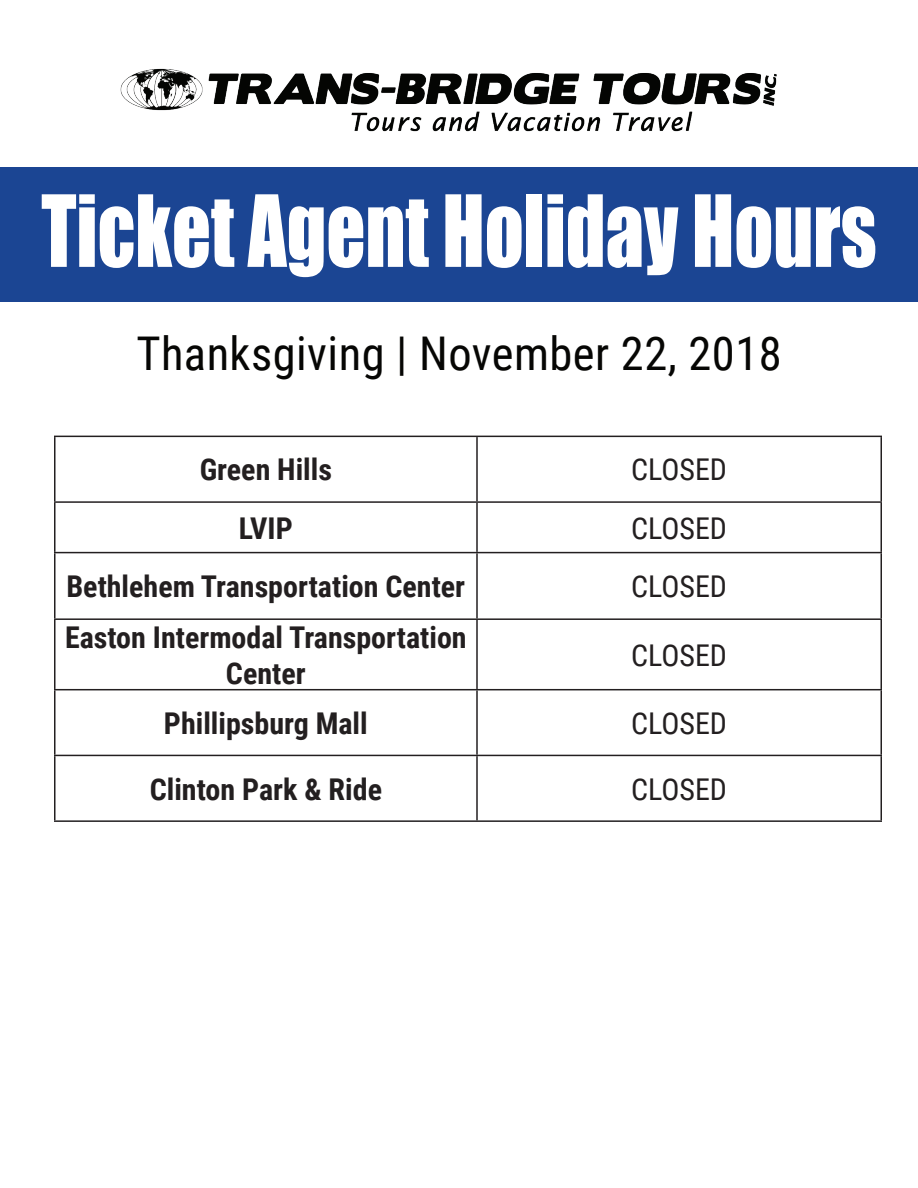
<style>
.page{position:relative;width:918px;height:1188px;background:#fff}
.page>*{position:absolute;margin:0;border:0;box-sizing:border-box;transform-origin:0 0}
.t1{font:91.8px "Impact";color:#fff;scale:.83 1}
.t2{font:46.5px "Roboto Condensed";letter-spacing:.01em;color:#060604}
.t3{font:700 30px/36px "Roboto Condensed";color:#231f20;text-align:center}
.t4{font:30px "Roboto Condensed";color:#231f20}
</style>
<div class="page">
<div style="left:0;top:167px;width:918px;height:135px;background:#1b4593"></div>
<hr style="left:54px;top:436px;width:423px;height:1px;background:#231f20">
<hr style="left:54px;top:437px;width:2px;height:64px;background:#231f20">
<hr style="left:477px;top:436px;width:405px;height:1px;background:#231f20">
<hr style="left:476px;top:437px;width:2px;height:64px;background:#231f20">
<hr style="left:880px;top:437px;width:2px;height:64px;background:#231f20">
<hr style="left:54px;top:501px;width:423px;height:2px;background:#231f20">
<hr style="left:54px;top:503px;width:2px;height:49px;background:#231f20">
<hr style="left:477px;top:501px;width:405px;height:2px;background:#231f20">
<hr style="left:476px;top:503px;width:2px;height:49px;background:#231f20">
<hr style="left:880px;top:503px;width:2px;height:49px;background:#231f20">
<hr style="left:54px;top:552px;width:423px;height:1px;background:#231f20">
<hr style="left:54px;top:553px;width:2px;height:65px;background:#231f20">
<hr style="left:477px;top:552px;width:405px;height:1px;background:#231f20">
<hr style="left:476px;top:553px;width:2px;height:65px;background:#231f20">
<hr style="left:880px;top:553px;width:2px;height:65px;background:#231f20">
<hr style="left:54px;top:618px;width:423px;height:2px;background:#231f20">
<hr style="left:54px;top:620px;width:2px;height:69px;background:#231f20">
<hr style="left:477px;top:618px;width:405px;height:2px;background:#231f20">
<hr style="left:476px;top:620px;width:2px;height:69px;background:#231f20">
<hr style="left:880px;top:620px;width:2px;height:69px;background:#231f20">
<hr style="left:54px;top:689px;width:423px;height:1px;background:#231f20">
<hr style="left:54px;top:690px;width:2px;height:65px;background:#231f20">
<hr style="left:477px;top:689px;width:405px;height:1px;background:#231f20">
<hr style="left:476px;top:690px;width:2px;height:65px;background:#231f20">
<hr style="left:880px;top:690px;width:2px;height:65px;background:#231f20">
<hr style="left:54px;top:755px;width:423px;height:1px;background:#231f20">
<hr style="left:54px;top:756px;width:2px;height:64px;background:#231f20">
<hr style="left:477px;top:755px;width:405px;height:1px;background:#231f20">
<hr style="left:476px;top:756px;width:2px;height:64px;background:#231f20">
<hr style="left:880px;top:756px;width:2px;height:64px;background:#231f20">
<hr style="left:54px;top:820px;width:423px;height:2px;background:#231f20">
<hr style="left:477px;top:820px;width:405px;height:2px;background:#231f20">
<img style="left:120px;top:68px;width:657px;height:64px">
<h1 class="t1" style="left:41px;top:160px;width:1008px">Ticket Agent Holiday Hours</h1>
<h2 class="t2" style="left:136px;top:321px;width:647px">Thanksgiving | November 22, 2018</h2>
<p class="t3" style="left:200px;top:451px;width:134px">Green Hills</p>
<p class="t4" style="left:631px;top:449px;width:97px">CLOSED</p>
<p class="t3" style="left:239px;top:509px;width:55px">LVIP</p>
<p class="t4" style="left:631px;top:507px;width:97px">CLOSED</p>
<p class="t3" style="left:66px;top:567px;width:400px">Bethlehem Transportation Center</p>
<p class="t4" style="left:631px;top:565px;width:97px">CLOSED</p>
<p class="t3" style="left:65px;top:618px;width:403px">Easton Intermodal Transportation<br>Center</p>
<p class="t4" style="left:631px;top:634px;width:97px">CLOSED</p>
<p class="t3" style="left:164px;top:704px;width:205px">Phillipsburg Mall</p>
<p class="t4" style="left:631px;top:702px;width:97px">CLOSED</p>
<p class="t3" style="left:150px;top:770px;width:234px">Clinton Park &amp; Ride</p>
<p class="t4" style="left:631px;top:768px;width:97px">CLOSED</p>
</div>
